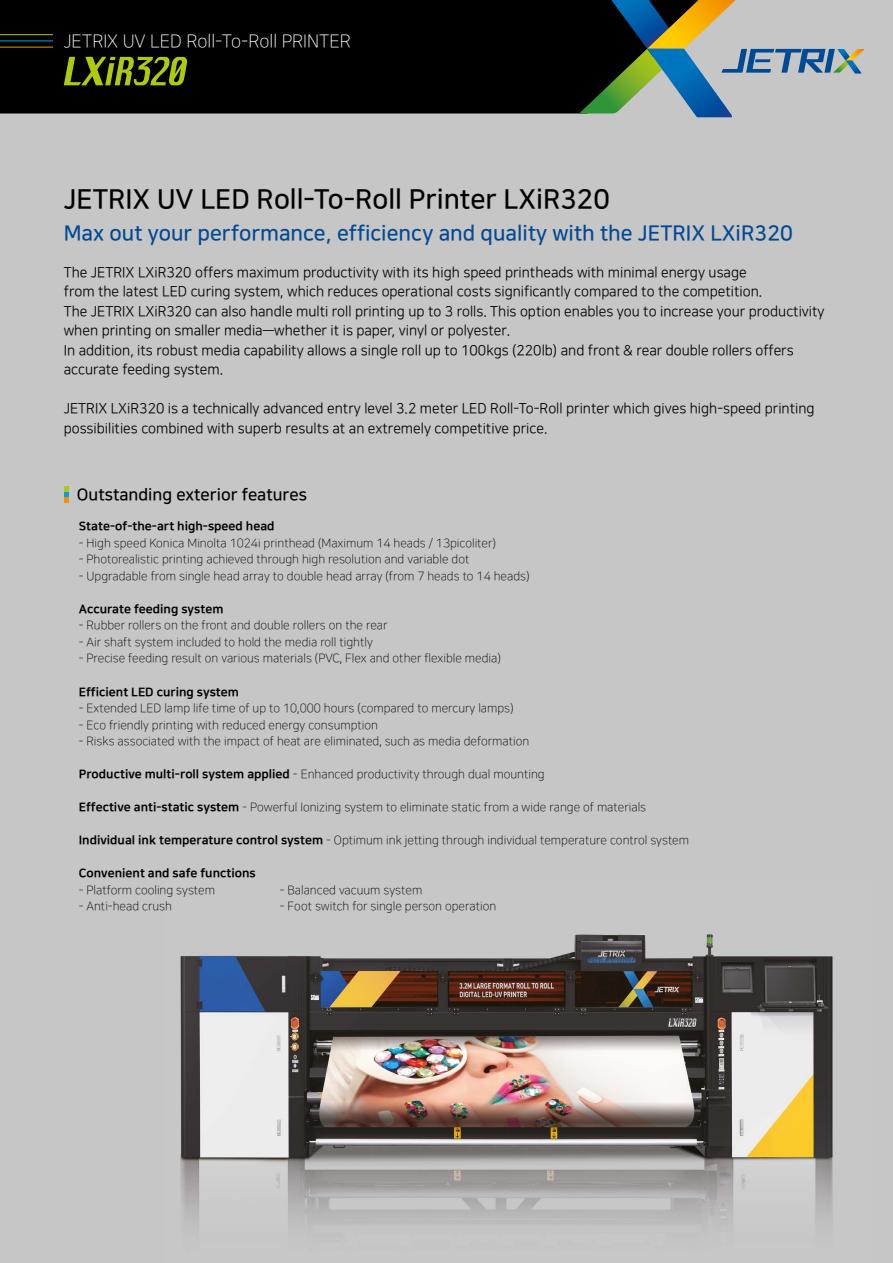
<style>
.page{position:relative;width:893px;height:1263px;background:#c6c6c6}
.page>*{position:absolute;margin:0;border:0;box-sizing:border-box;transform-origin:0 0}
.t1{font:27px "Nanum Square B";color:#000}
.t2{font:21px "Nanum Square B";color:#004994}
.t3{font:18px "Nanum Square L";color:#fff}
.t4{font:16.5px "Nanum Square B";color:#000}
.t5{font:14.25px/19.5px "Nanum Square R";color:#000}
.t6{font:12px "Nanum Square L";color:#000}
.t7{font:12px "Nanum Square EB";color:#000}
.s1{font-family:"Nanum Square EB"}
</style>
<div class="page">
<div style="left:0;top:0;width:579px;height:113px;background:#000"></div>
<svg style="left:64px;top:57px;width:123px;height:28px;background:#546105"></svg>
<svg style="left:579px;top:0;width:286px;height:117px"></svg>
<hr style="left:0;top:34px;width:53px;height:1px;background:#afca0b">
<hr style="left:0;top:41px;width:53px;height:1px;background:#009fe3">
<hr style="left:0;top:47px;width:53px;height:1px;background:#f39200">
<img style="left:180px;top:934px;width:653px;height:291px">
<svg style="left:64px;top:487px;width:5px;height:15px"></svg>
<h3 class="t3" style="left:64px;top:31px;width:289px">JETRIX UV LED Roll-To-Roll PRINTER</h3>
<h1 class="t1" style="left:64px;top:185px;width:548px">JETRIX UV LED Roll-To-Roll Printer LXiR320</h1>
<h2 class="t2" style="left:64px;top:222px;width:731px">Max out your performance, efficiency and quality with the JETRIX LXiR320</h2>
<p class="t5" style="left:64px;top:263px;width:762px">The JETRIX LXiR320 offers maximum productivity with its high speed printheads with minimal energy usage<br>from the latest LED curing system, which reduces operational costs significantly compared to the competition.<br>The JETRIX LXiR320 can also handle multi roll printing up to 3 rolls. This option enables you to increase your productivity when printing on smaller media—whether it is paper, vinyl or polyester.<br>In addition, its robust media capability allows a single roll up to 100kgs (220lb) and front &amp; rear double rollers offers accurate feeding system.</p>
<p class="t5" style="left:64px;top:399px;width:752px">JETRIX LXiR320 is a technically advanced entry level 3.2 meter LED Roll-To-Roll printer which gives high-speed printing possibilities combined with superb results at an extremely competitive price.</p>
<h3 class="t4" style="left:77px;top:486px;width:231px">Outstanding exterior features</h3>
<p class="t7" style="left:79px;top:520px;width:197px">State-of-the-art high-speed head</p>
<p class="t6" style="left:79px;top:537px;width:419px">- High speed Konica Minolta 1024i printhead (Maximum 14 heads / 13picoliter)</p>
<p class="t6" style="left:79px;top:553px;width:392px">- Photorealistic printing achieved through high resolution and variable dot</p>
<p class="t6" style="left:79px;top:570px;width:452px">- Upgradable from single head array to double head array (from 7 heads to 14 heads)</p>
<p class="t7" style="left:79px;top:603px;width:146px">Accurate feeding system</p>
<p class="t6" style="left:79px;top:619px;width:310px">- Rubber rollers on the front and double rollers on the rear</p>
<p class="t6" style="left:79px;top:636px;width:296px">- Air shaft system included to hold the media roll tightly</p>
<p class="t6" style="left:79px;top:652px;width:424px">- Precise feeding result on various materials (PVC, Flex and other flexible media)</p>
<p class="t7" style="left:79px;top:685px;width:162px">Efficient LED curing system</p>
<p class="t6" style="left:79px;top:702px;width:436px">- Extended LED lamp life time of up to 10,000 hours (compared to mercury lamps)</p>
<p class="t6" style="left:79px;top:718px;width:301px">- Eco friendly printing with reduced energy consumption</p>
<p class="t6" style="left:79px;top:735px;width:452px">- Risks associated with the impact of heat are eliminated, such as media deformation</p>
<p class="t6" style="left:79px;top:768px;width:467px"><span class="s1">Productive multi-roll system applied</span> - Enhanced productivity through dual mounting</p>
<p class="t6" style="left:79px;top:801px;width:569px"><span class="s1">Effective anti-static system</span> - Powerful Ionizing system to eliminate static from a wide range of materials</p>
<p class="t6" style="left:79px;top:834px;width:612px"><span class="s1">Individual ink temperature control system</span> - Optimum ink jetting through individual temperature control system</p>
<p class="t7" style="left:79px;top:867px;width:178px">Convenient and safe functions</p>
<p class="t6" style="left:79px;top:883px;width:138px">- Platform cooling system</p>
<p class="t6" style="left:280px;top:883px;width:144px">- Balanced vacuum system</p>
<p class="t6" style="left:79px;top:900px;width:95px">- Anti-head crush</p>
<p class="t6" style="left:280px;top:900px;width:218px">- Foot switch for single person operation</p>
</div>
